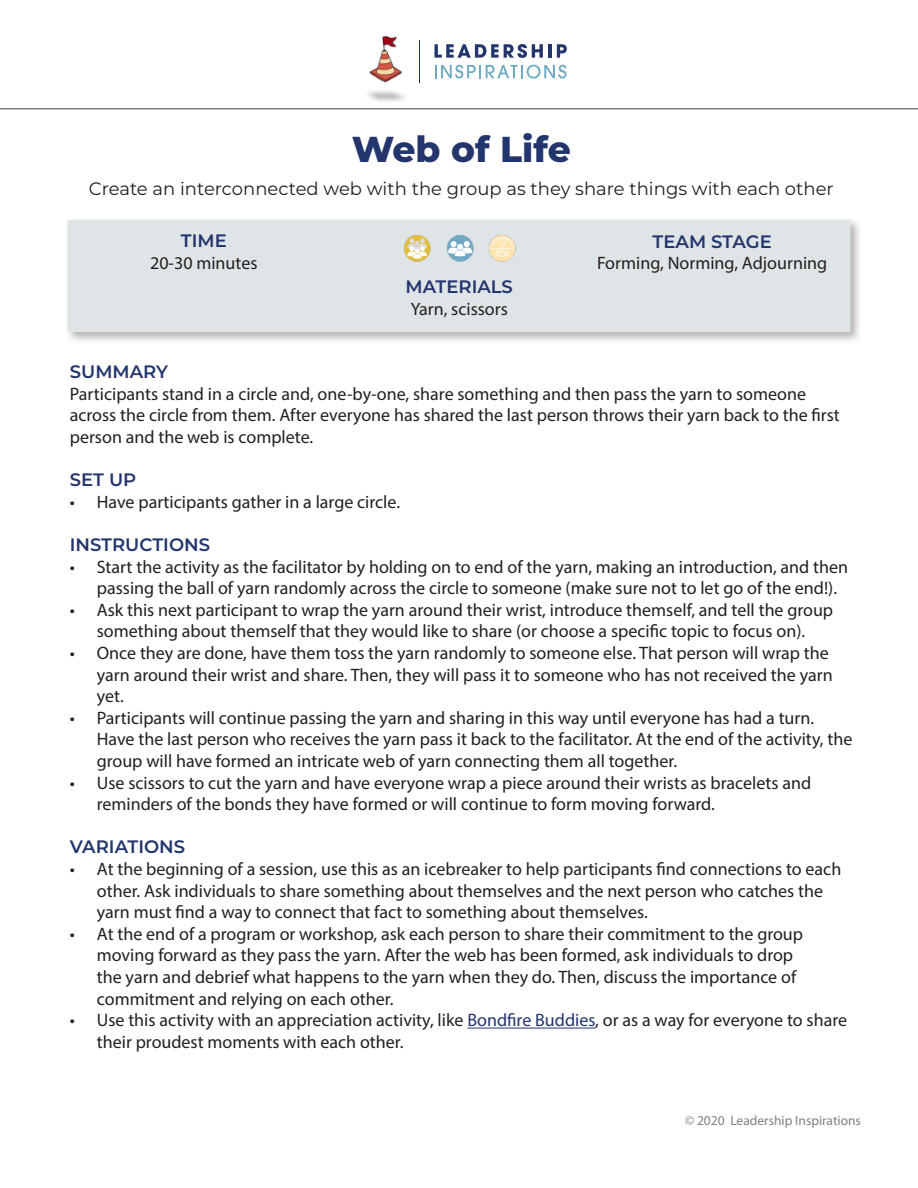
<style>
.page{position:relative;width:918px;height:1188px;background:#fff}
.page>*{position:absolute;margin:0;border:0;box-sizing:border-box;transform-origin:0 0}
.t1{font:800 36px "Montserrat";color:#22356c}
.t2{font:18px/21.6px "Myriad Pro";color:#231f20}
.t3{font:18px "Montserrat";color:#231f20}
.t4{font:600 18px "Montserrat";color:#22356c}
.t5{font:13.5px "Myriad Pro";color:#7e8083}
.s1{color:#22356c}
</style>
<div class="page">
<hr style="left:0;top:108px;width:918px;height:2px;background:#7e8083">
<svg style="left:446px;top:44px;width:97px;height:14px"></svg>
<hr style="left:548px;top:44px;width:4px;height:14px;background:#22356c">
<svg style="left:557px;top:44px;width:10px;height:14px"></svg>
<svg style="left:442px;top:65px;width:125px;height:14px"></svg>
<img style="left:356px;top:91px;width:84px;height:19px">
<img style="left:369px;top:36px;width:73px;height:47px">
<div style="left:64px;top:217px;width:799px;height:128px;background:#231f20;opacity:.34"></div>
<div style="left:68px;top:220px;width:782px;height:112px;background:#dfe4e7"></div>
<hr style="left:467px;top:1028px;width:128px;height:1px;background:#22356c">
<img style="left:488px;top:235px;width:28px;height:27px">
<img style="left:446px;top:235px;width:28px;height:27px">
<img style="left:403px;top:235px;width:28px;height:27px">
<p class="t1" style="left:352px;top:123px;width:221px">Web of Life</p>
<p class="t3" style="left:89px;top:177px;width:746px">Create an interconnected web with the group as they share things with each other</p>
<p class="t4" style="left:181px;top:228px;width:47px">TIME</p>
<p class="t2" style="left:150px;top:251px;width:109px">20-30 minutes</p>
<p class="t4" style="left:406px;top:274px;width:109px">MATERIALS</p>
<p class="t2" style="left:411px;top:298px;width:99px">Yarn, scissors</p>
<p class="t4" style="left:653px;top:228px;width:121px">TEAM STAGE</p>
<p class="t2" style="left:597px;top:252px;width:232px">Forming, Norming, Adjourning</p>
<p class="t4" style="left:70px;top:359px;width:100px">SUMMARY</p>
<p class="t2" style="left:70px;top:383px;width:772px">Participants stand in a circle and, one-by-one, share something and then pass the yarn to someone across the circle from them. After everyone has shared the last person throws their yarn back to the first person and the web is complete.</p>
<p class="t4" style="left:70px;top:467px;width:68px">SET UP</p>
<p class="t2" style="left:70px;top:491px;width:332px">• Have participants gather in a large circle.</p>
<p class="t4" style="left:70px;top:532px;width:142px">INSTRUCTIONS</p>
<p class="t2" style="left:97px;top:556px;width:753px;text-indent:-27px">• Start the activity as the facilitator by holding on to end of the yarn, making an introduction, and then passing the ball of yarn randomly across the circle to someone (make sure not to let go of the end!).</p>
<p class="t2" style="left:70px;top:599px;width:765px;text-align:center">• Ask this next participant to wrap the yarn around their wrist, introduce themself, and tell the group something about themself that they would like to share (or choose a specific topic to focus on).</p>
<p class="t2" style="left:97px;top:642px;width:737px;text-indent:-27px">• Once they are done, have them toss the yarn randomly to someone else. That person will wrap the yarn around their wrist and share. Then, they will pass it to someone who has not received the yarn yet.</p>
<p class="t2" style="left:97px;top:707px;width:757px;text-indent:-27px">• Participants will continue passing the yarn and sharing in this way until everyone has had a turn.<br>Have the last person who receives the yarn pass it back to the facilitator. At the end of the activity, the group will have formed an intricate web of yarn connecting them all together.</p>
<p class="t2" style="left:97px;top:772px;width:716px;text-indent:-27px">• Use scissors to cut the yarn and have everyone wrap a piece around their wrists as bracelets and reminders of the bonds they have formed or will continue to form moving forward.</p>
<p class="t4" style="left:70px;top:834px;width:117px">VARIATIONS</p>
<p class="t2" style="left:97px;top:858px;width:746px;text-indent:-27px">• At the beginning of a session, use this as an icebreaker to help participants find connections to each other. Ask individuals to share something about themselves and the next person who catches the yarn must find a way to connect that fact to something about themselves.</p>
<p class="t2" style="left:97px;top:923px;width:708px;text-indent:-27px">• At the end of a program or workshop, ask each person to share their commitment to the group moving forward as they pass the yarn. After the web has been formed, ask individuals to drop the yarn and debrief what happens to the yarn when they do. Then, discuss the importance of commitment and relying on each other.</p>
<p class="t2" style="left:97px;top:1009px;width:752px;text-indent:-27px">• Use this activity with an appreciation activity, like <span class="s1">Bondfire Buddies</span>, or as a way for everyone to share their proudest moments with each other.</p>
<p class="t5" style="left:685px;top:1112px;width:177px">© 2020 Leadership Inspirations</p>
</div>
